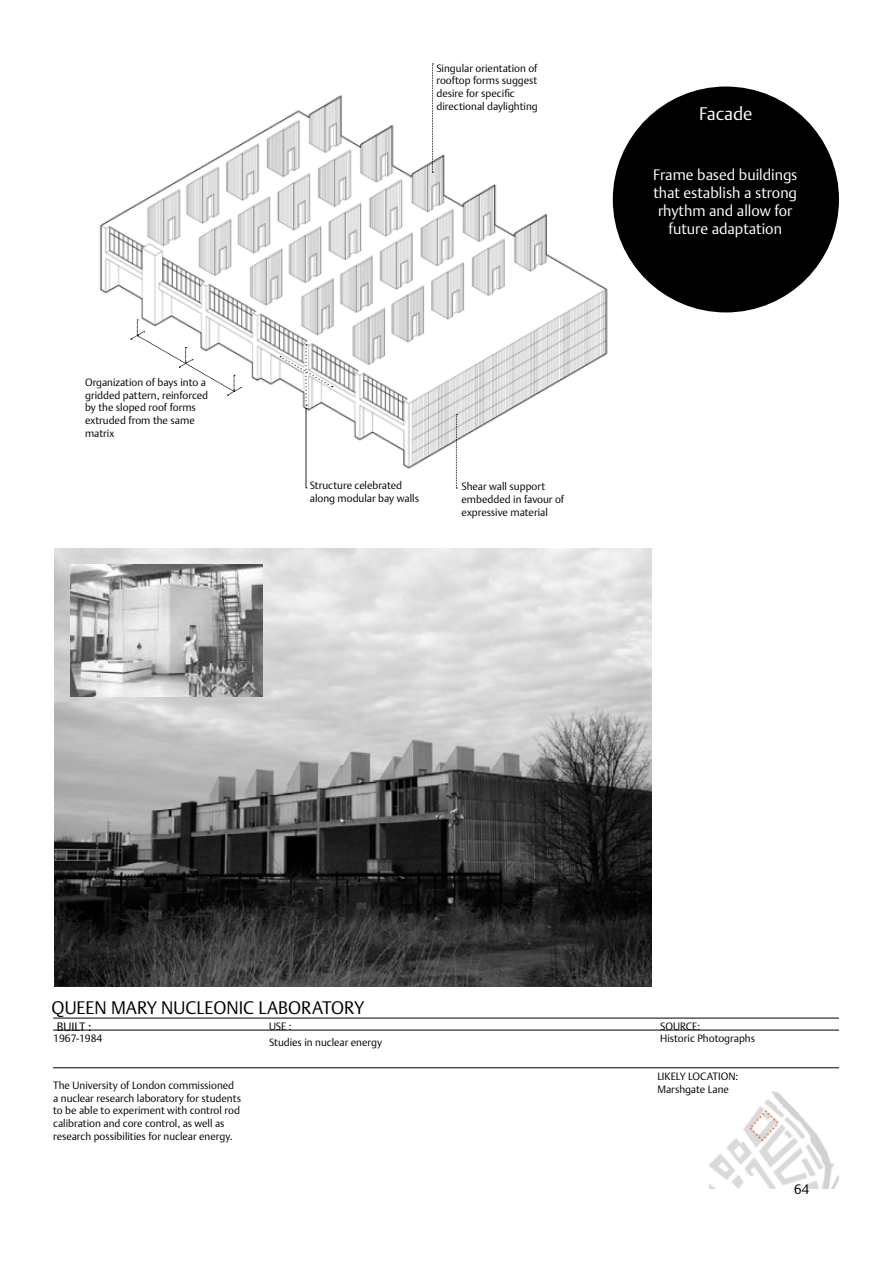
<style>
.page{position:relative;width:893px;height:1263px;background:#fff}
.page>*{position:absolute;margin:0;border:0;box-sizing:border-box;transform-origin:0 0}
.t1{font:300 18px "DTL Argo TOT";color:#000}
.t2{font:300 18px "DTL Argo TOT";color:#fff}
.t3{font:300 15px/18px "DTL Argo TOT";color:#fff;text-align:center}
.t4{font:300 13.5px "DTL Argo TOT";color:#000}
.t5{font:300 12px "DTL Argo TOT";color:#000}
.t6{font:300 10.5px/12.6px "DTL Argo TOT";color:#000}
</style>
<div class="page">
<img style="left:709px;top:1091px;width:130px;height:97px">
<hr style="left:53px;top:1030px;width:786px;height:1px;background:#000">
<hr style="left:53px;top:1018px;width:786px;height:1px;background:#000">
<hr style="left:53px;top:1067px;width:786px;height:1px;background:#000">
<img style="left:54px;top:548px;width:597px;height:439px">
<img style="left:99px;top:95px;width:515px;height:374px">
<svg style="left:432px;top:64px;width:2px;height:109px"></svg>
<svg style="left:456px;top:414px;width:1px;height:75px"></svg>
<svg style="left:280px;top:344px;width:53px;height:145px"></svg>
<svg style="left:131px;top:320px;width:110px;height:76px"></svg>
<img style="left:71px;top:565px;width:191px;height:131px">
<div style="left:613px;top:87px;width:226px;height:225px;background:#000;border-radius:50%"></div>
<p class="t6" style="left:85px;top:376px;width:125px">Organization of bays into a gridded pattern, reinforced by the sloped roof forms extruded from the same matrix</p>
<p class="t6" style="left:436px;top:62px;width:103px">Singular orientation of rooftop forms suggest desire for specific directional daylighting</p>
<h1 class="t2" style="left:699px;top:103px;width:55px">Facade</h1>
<h2 class="t3" style="left:653px;top:166px;width:146px">Frame based buildings that establish a strong rhythm and allow for future adaptation</h2>
<p class="t6" style="left:310px;top:479px;width:111px">Structure celebrated along modular bay walls</p>
<p class="t6" style="left:461px;top:480px;width:104px">Shear wall support embedded in favour of expressive material</p>
<h1 class="t1" style="left:52px;top:997px;width:314px">QUEEN MARY NUCLEONIC LABORATORY</h1>
<p class="t6" style="left:269px;top:1036px;width:114px">Studies in nuclear energy</p>
<p class="t6" style="left:660px;top:1020px;width:42px">SOURCE:</p>
<p class="t6" style="left:269px;top:1020px;width:24px">USE :</p>
<p class="t5" style="left:57px;top:1019px;width:36px">BUILT :</p>
<p class="t6" style="left:53px;top:1032px;width:51px">1967-1984</p>
<p class="t6" style="left:660px;top:1032px;width:96px">Historic Photographs</p>
<p class="t6" style="left:53px;top:1079px;width:189px">The University of London commissioned a nuclear research laboratory for students to be able to experiment with control rod calibration and core control, as well as research possibilities for nuclear energy.</p>
<p class="t6" style="left:657px;top:1070px;width:83px">LIKELY LOCATION:</p>
<p class="t6" style="left:657px;top:1083px;width:73px">Marshgate Lane</p>
<p class="t4" style="left:794px;top:1181px;width:17px">64</p>
</div>
